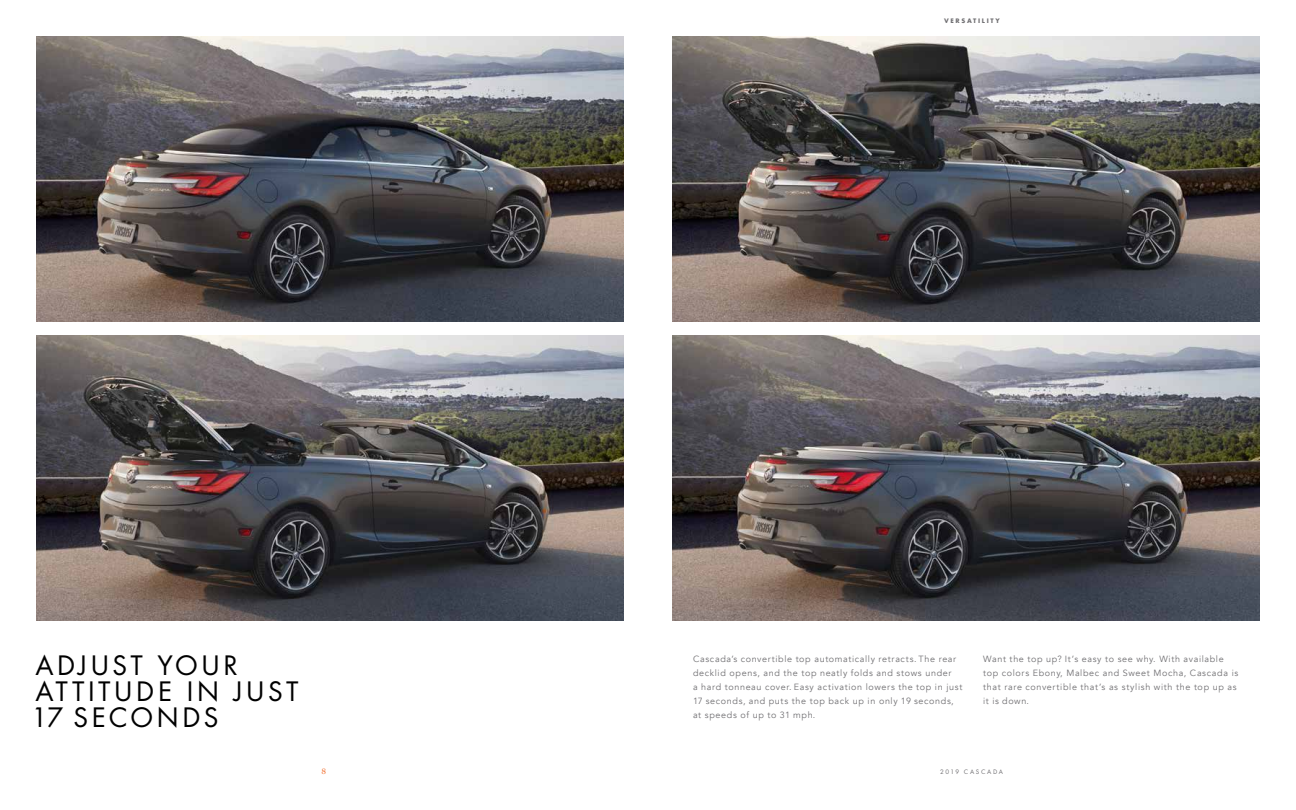
<style>
.page{position:relative;width:1296px;height:810px;background:#fff}
.page>*{position:absolute;margin:0;border:0;box-sizing:border-box;transform-origin:0 0}
.t1{font:26px/26px "Buick Futura ND";letter-spacing:.12em;color:#000}
.t2{font:9px/14px "Avenir";letter-spacing:.07em;color:#717073}
.t3{font:8px "Harriet Text";color:#f26723}
.t4{font:6px "Buick Futura ND";letter-spacing:.27em;color:#717073}
.t5{font:700 6px "Futura";letter-spacing:.28em;color:#717073}
</style>
<div class="page">
<img style="left:36px;top:36px;width:587px;height:286px">
<img style="left:36px;top:335px;width:587px;height:286px">
<img style="left:673px;top:36px;width:587px;height:286px">
<img style="left:673px;top:335px;width:587px;height:286px">
<p class="t5" style="left:944px;top:17px;width:58px">VERSATILITY</p>
<h1 class="t1" style="left:31px;top:652px;width:269px">ADJUST YOUR<br>ATTITUDE IN JUST<br>17 SECONDS</h1>
<p class="t2" style="left:693px;top:652px;width:271px">Cascada’s convertible top automatically retracts. The rear decklid opens, and the top neatly folds and stows under<br>a hard tonneau cover. Easy activation lowers the top in just 17 seconds, and puts the top back up in only 19 seconds, at speeds of up to 31 mph.</p>
<p class="t2" style="left:983px;top:652px;width:257px">Want the top up? It’s easy to see why. With available top colors Ebony, Malbec and Sweet Mocha, Cascada is that rare convertible that’s as stylish with the top up as it is down.</p>
<p class="t3" style="left:322px;top:766px;width:6px">8</p>
<p class="t4" style="left:940px;top:768px;width:64px">2019 CASCADA</p>
</div>
